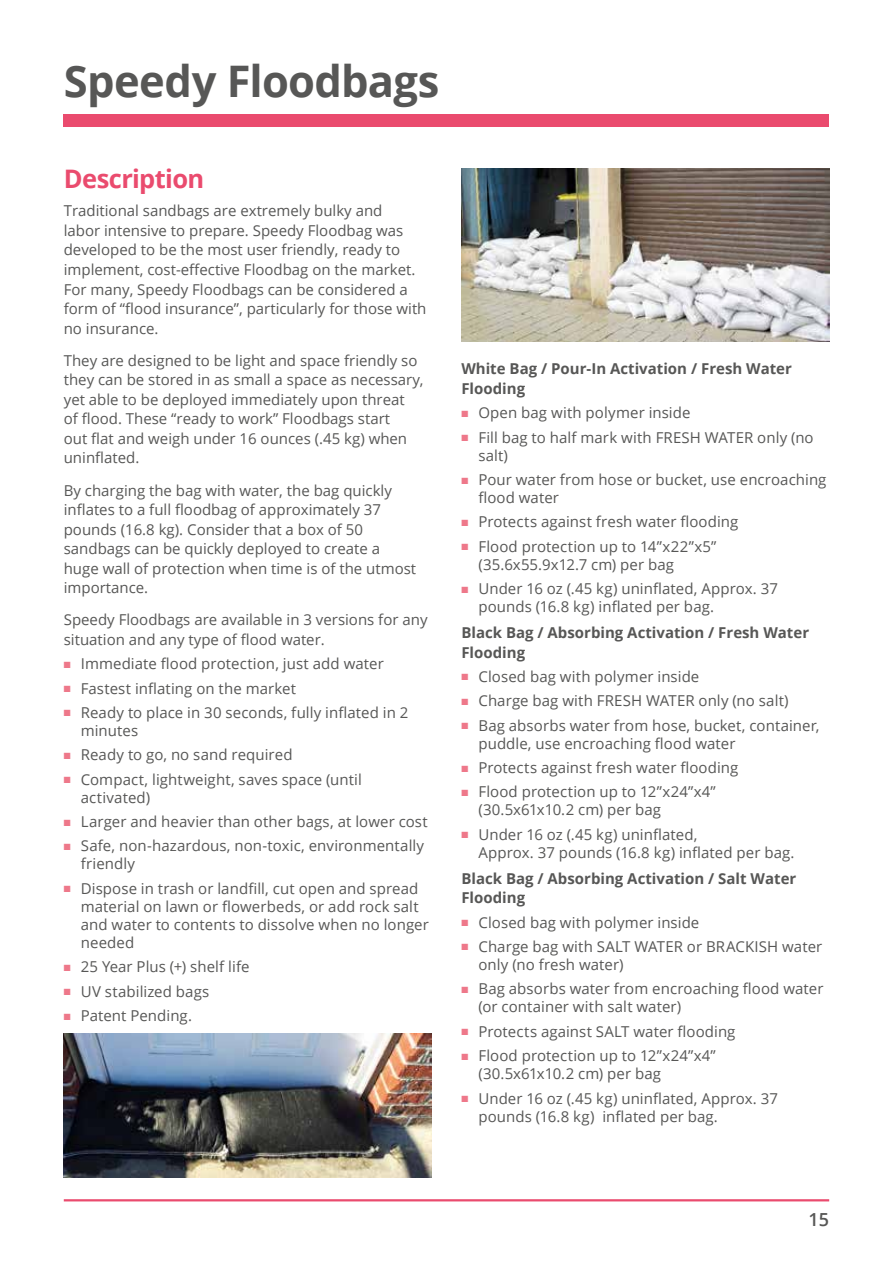
<style>
.page{position:relative;width:893px;height:1263px;background:#fff}
.page>*{position:absolute;margin:0;border:0;box-sizing:border-box;transform-origin:0 0}
.t1{font:700 43.5px "Open Sans";letter-spacing:-.015em;color:#575756}
.t2{font:700 25.5px "Open Sans";letter-spacing:-.025em;color:#ea4b6e}
.t3{font:600 18px "Open Sans";color:#575756}
.t4{font:15px/19.5px "Open Sans";color:#575756}
.t5{font:700 15px/19.5px "Open Sans";color:#575756}
.s1{color:#ee788a}
</style>
<div class="page">
<hr style="left:64px;top:1199px;width:765px;height:2px;background:#ea4b6e">
<div style="left:64px;top:115px;width:765px;height:12px;background:#ea4b6e"></div>
<img style="left:64px;top:1033px;width:368px;height:145px">
<img style="left:461px;top:169px;width:368px;height:173px">
<h1 class="t1" style="left:64px;top:50px;width:377px">Speedy Floodbags</h1>
<h2 class="t2" style="left:64px;top:161px;width:142px">Description</h2>
<p class="t4" style="left:64px;top:201px;width:364px">Traditional sandbags are extremely bulky and<br>labor intensive to prepare. Speedy Floodbag was developed to be the most user friendly, ready to implement, cost-effective Floodbag on the market.<br>For many, Speedy Floodbags can be considered a form of “flood insurance”, particularly for those with no insurance.</p>
<p class="t4" style="left:64px;top:350px;width:361px">They are designed to be light and space friendly so they can be stored in as small a space as necessary, yet able to be deployed immediately upon threat<br>of flood. These “ready to work” Floodbags start<br>out flat and weigh under 16 ounces (.45 kg) when uninflated.</p>
<p class="t4" style="left:64px;top:480px;width:354px">By charging the bag with water, the bag quickly inflates to a full floodbag of approximately 37 pounds (16.8 kg). Consider that a box of 50 sandbags can be quickly deployed to create a huge wall of protection when time is of the utmost importance.</p>
<p class="t4" style="left:64px;top:610px;width:365px">Speedy Floodbags are available in 3 versions for any situation and any type of flood water.</p>
<p class="t4" style="left:64px;top:654px;width:322px"><span class="s1">■</span> Immediate flood protection, just add water</p>
<p class="t4" style="left:64px;top:678px;width:234px"><span class="s1">■</span> Fastest inflating on the market</p>
<p class="t4" style="left:81px;top:703px;width:329px;line-height:18px;text-indent:-17px"><span class="s1">■</span> Ready to place in 30 seconds, fully inflated in 2 minutes</p>
<p class="t4" style="left:64px;top:745px;width:230px"><span class="s1">■</span> Ready to go, no sand required</p>
<p class="t4" style="left:81px;top:770px;width:283px;line-height:18px;text-indent:-17px"><span class="s1">■</span> Compact, lightweight, saves space (until activated)</p>
<p class="t4" style="left:64px;top:811px;width:366px"><span class="s1">■</span> Larger and heavier than other bags, at lower cost</p>
<p class="t4" style="left:81px;top:837px;width:345px;line-height:18px;text-indent:-17px"><span class="s1">■</span> Safe, non-hazardous, non-toxic, environmentally friendly</p>
<p class="t4" style="left:81px;top:879px;width:349px;line-height:18px;text-indent:-17px"><span class="s1">■</span> Dispose in trash or landfill, cut open and spread material on lawn or flowerbeds, or add rock salt and water to contents to dissolve when no longer needed</p>
<p class="t4" style="left:64px;top:957px;width:187px"><span class="s1">■</span> 25 Year Plus (+) shelf life</p>
<p class="t4" style="left:64px;top:981px;width:147px"><span class="s1">■</span> UV stabilized bags</p>
<p class="t4" style="left:64px;top:1005px;width:130px"><span class="s1">■</span> Patent Pending.</p>
<p class="t5" style="left:461px;top:359px;width:332px">White Bag / Pour-In Activation / Fresh Water<br>Flooding</p>
<p class="t4" style="left:461px;top:403px;width:231px"><span class="s1">■</span> Open bag with polymer inside</p>
<p class="t4" style="left:478px;top:428px;width:337px;line-height:18px;text-indent:-17px"><span class="s1">■</span> Fill bag to half mark with FRESH WATER only (no salt)</p>
<p class="t4" style="left:478px;top:470px;width:350px;line-height:18px;text-indent:-17px"><span class="s1">■</span> Pour water from hose or bucket, use encroaching flood water</p>
<p class="t4" style="left:461px;top:512px;width:278px"><span class="s1">■</span> Protects against fresh water flooding</p>
<p class="t4" style="left:478px;top:537px;width:239px;line-height:18px;text-indent:-17px"><span class="s1">■</span> Flood protection up to 14”x22”x5” (35.6x55.9x12.7 cm) per bag</p>
<p class="t4" style="left:478px;top:579px;width:301px;line-height:18px;text-indent:-17px"><span class="s1">■</span> Under 16 oz (.45 kg) uninflated, Approx. 37 pounds (16.8 kg) inflated per bag.</p>
<p class="t5" style="left:461px;top:622px;width:349px">Black Bag / Absorbing Activation / Fresh Water<br>Flooding</p>
<p class="t4" style="left:461px;top:666px;width:239px"><span class="s1">■</span> Closed bag with polymer inside</p>
<p class="t4" style="left:461px;top:691px;width:329px"><span class="s1">■</span> Charge bag with FRESH WATER only (no salt)</p>
<p class="t4" style="left:478px;top:716px;width:343px;line-height:18px;text-indent:-17px"><span class="s1">■</span> Bag absorbs water from hose, bucket, container, puddle, use encroaching flood water</p>
<p class="t4" style="left:461px;top:757px;width:278px"><span class="s1">■</span> Protects against fresh water flooding</p>
<p class="t4" style="left:478px;top:783px;width:239px;line-height:18px;text-indent:-17px"><span class="s1">■</span> Flood protection up to 12”x24”x4” (30.5x61x10.2 cm) per bag</p>
<p class="t4" style="left:478px;top:825px;width:318px;line-height:18px;text-indent:-17px"><span class="s1">■</span> Under 16 oz (.45 kg) uninflated,<br>Approx. 37 pounds (16.8 kg) inflated per bag.</p>
<p class="t5" style="left:461px;top:868px;width:336px">Black Bag / Absorbing Activation / Salt Water<br>Flooding</p>
<p class="t4" style="left:461px;top:912px;width:239px"><span class="s1">■</span> Closed bag with polymer inside</p>
<p class="t4" style="left:478px;top:937px;width:345px;line-height:18px;text-indent:-17px"><span class="s1">■</span> Charge bag with SALT WATER or BRACKISH water only (no fresh water)</p>
<p class="t4" style="left:478px;top:979px;width:347px;line-height:18px;text-indent:-17px"><span class="s1">■</span> Bag absorbs water from encroaching flood water (or container with salt water)</p>
<p class="t4" style="left:461px;top:1021px;width:276px"><span class="s1">■</span> Protects against SALT water flooding</p>
<p class="t4" style="left:478px;top:1046px;width:239px;line-height:18px;text-indent:-17px"><span class="s1">■</span> Flood protection up to 12”x24”x4” (30.5x61x10.2 cm) per bag</p>
<p class="t4" style="left:478px;top:1089px;width:301px;line-height:18px;text-indent:-17px"><span class="s1">■</span> Under 16 oz (.45 kg) uninflated, Approx. 37 pounds (16.8 kg) inflated per bag.</p>
<p class="t3" style="left:809px;top:1207px;width:22px">15</p>
</div>
